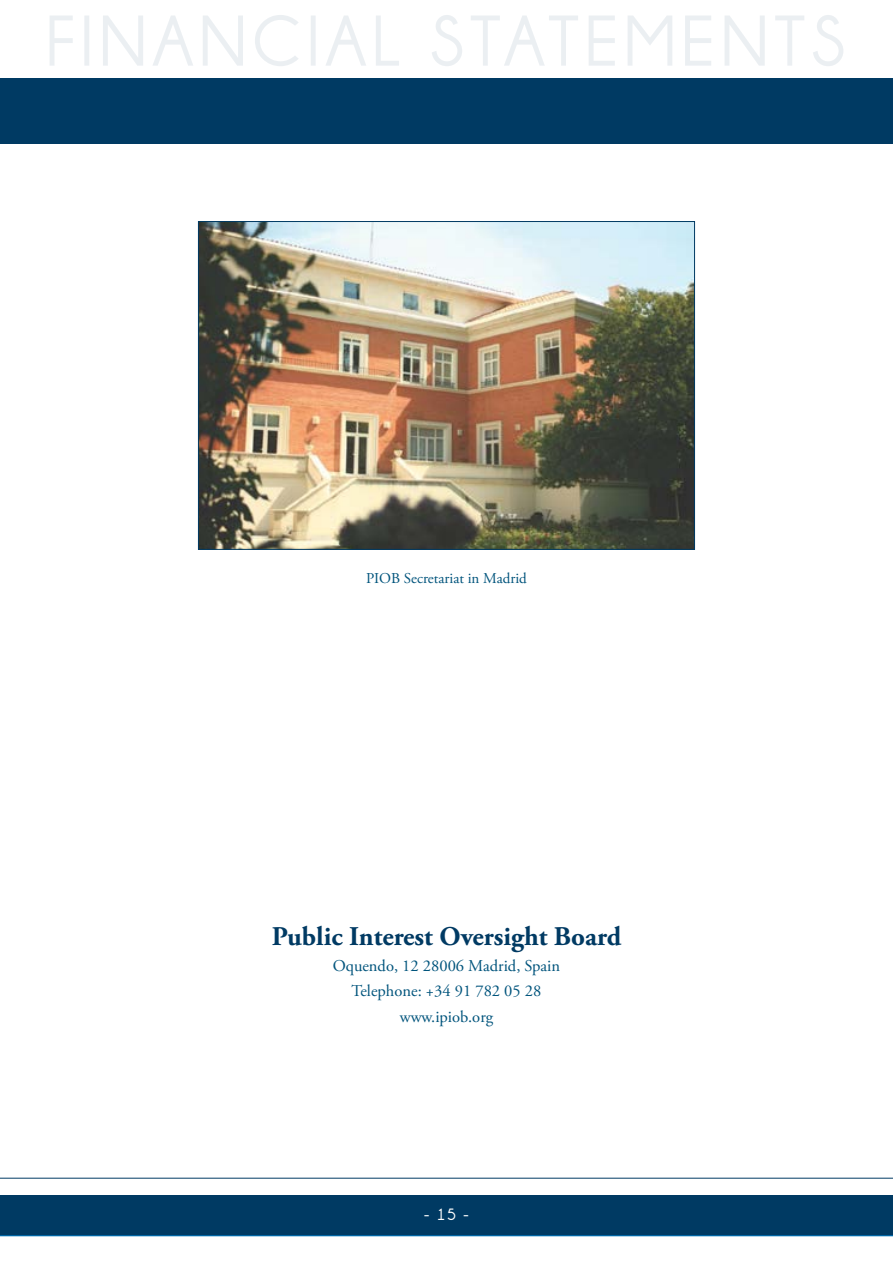
<style>
.page{position:relative;width:893px;height:1263px;background:#fff}
.page>*{position:absolute;margin:0;border:0;box-sizing:border-box;transform-origin:0 0}
.t1{font:700 27px "Adobe Garamond Pro";color:#003a63}
.t2{font:16.5px/25.5px "Adobe Garamond Pro";color:#00547c;text-align:center}
.t3{font:700 16.5px "Champagne&Limousines";color:#fff}
.t4{font:15px "Adobe Garamond Pro";color:#00547c}
</style>
<div class="page">
<div style="left:0;top:1196px;width:893px;height:40px;background:#003a63"></div>
<div style="left:0;top:78px;width:893px;height:66px;background:#003a63"></div>
<hr style="left:0;top:1235px;width:893px;height:1px;background:#0079c1">
<hr style="left:0;top:1178px;width:893px;height:1px;background:#003a63">
<svg style="left:50px;top:15px;width:793px;height:51px"></svg>
<img style="left:200px;top:223px;width:493px;height:325px">
<div style="left:198px;top:221px;width:497px;height:329px;border:1px solid #003a63"></div>
<p class="t4" style="left:366px;top:569px;width:162px">PIOB Secretariat in Madrid</p>
<h1 class="t1" style="left:272px;top:921px;width:351px">Public Interest Oversight Board</h1>
<p class="t2" style="left:333px;top:953px;width:229px">Oquendo, 12 28006 Madrid, Spain<br>Telephone: +34 91 782 05 28 www.ipiob.org</p>
<p class="t3" style="left:424px;top:1205px;width:46px">- 15 -</p>
</div>
